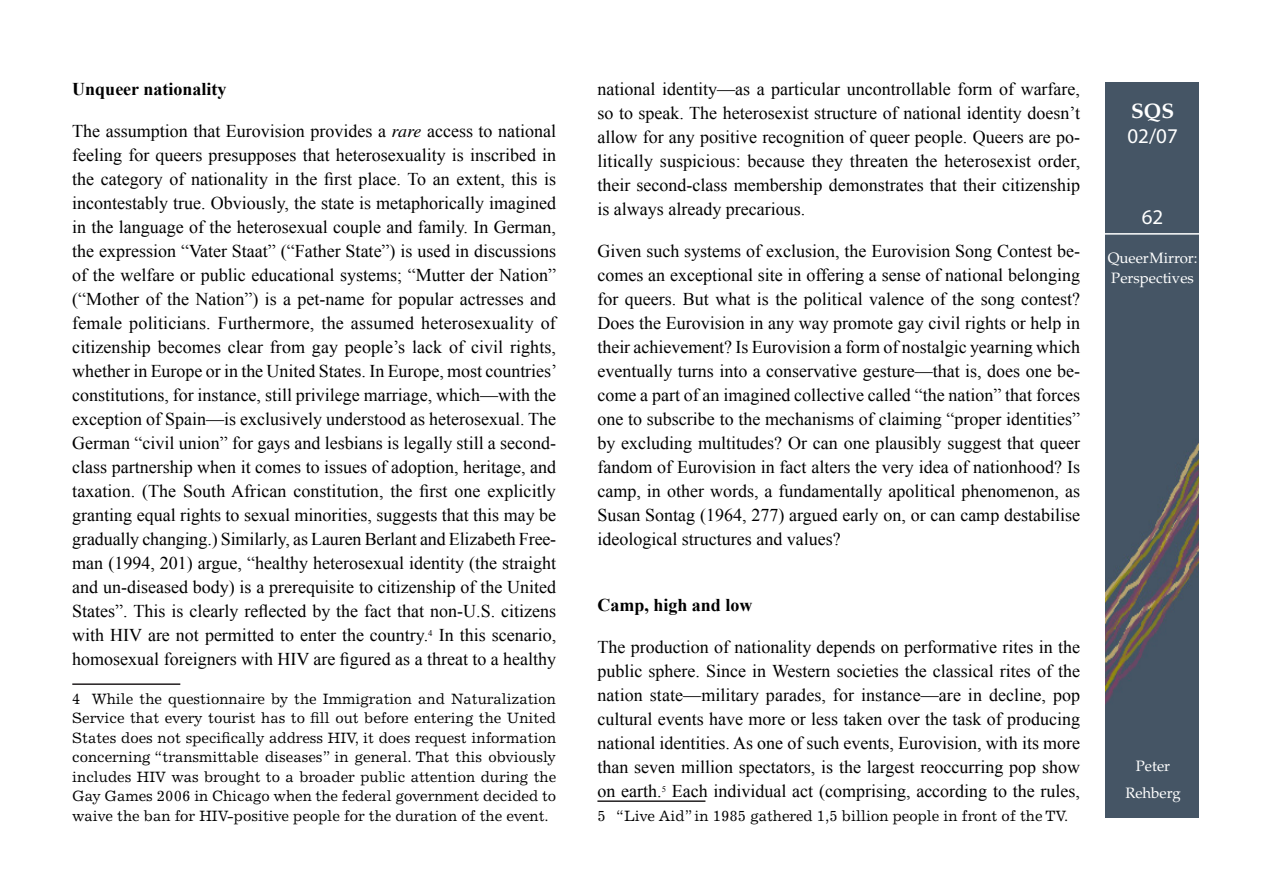
<style>
.page{position:relative;width:1263px;height:893px;background:#fff}
.page>*{position:absolute;margin:0;border:0;box-sizing:border-box;transform-origin:0 0}
.t1{font:21px "Myriad Pro";color:#fff}
.t2{font:700 21px "Palatino LT Std";color:#fff}
.tekstivartalo{font:18px/24px "Times New Roman";color:#000;text-align:justify}
.viitteet{font:18px/24px "Times New Roman";color:#000;text-align:justify}
.tekstivartalo-2{font:700 18px "Times New Roman";color:#000}
.viitteet-2{font:15px/19.5px "Excelsior LT Std";color:#000;text-align:justify}
.t3{font:15px/27px "Palatino LT Std";color:#fff;text-align:center}
.s1{font-family:"Times LT Std";font-style:italic}
</style>
<div class="page">
<img style="left:1106px;top:82px;width:92px;height:736px">
<hr style="left:1100px;top:233px;width:103px;height:2px;background:#fff">
<hr style="left:72px;top:683px;width:108px;height:2px;background:#231f20">
<hr style="left:597px;top:800px;width:108px;height:2px;background:#231f20">
<p class="tekstivartalo-2" style="left:72px;top:76px;width:156px">Unqueer nationality</p>
<p class="tekstivartalo" style="left:72px;top:118px;width:486px">The assumption that Eurovision provides a <span class="s1">rare</span> access to national feeling for queers presupposes that heterosexuality is inscribed in the category of nationality in the first place. To an extent, this is incontestably true. Obviously, the state is metaphorically imagined in the language of the heterosexual couple and family. In German, the expression “Vater Staat” (“Father State”) is used in discussions of the welfare or public educational systems; “Mutter der Nation” (“Mother of the Nation”) is a pet-name for popular actresses and female politicians. Furthermore, the assumed heterosexuality of citizenship becomes clear from gay people’s lack of civil rights, whether in Europe or in the United States. In Europe, most countries’ constitutions, for instance, still privilege marriage, which—with the exception of Spain—is exclusively understood as heterosexual. The German “civil union” for gays and lesbians is legally still a second&shy;class partnership when it comes to issues of adoption, heritage, and taxation. (The South African constitution, the first one explicitly granting equal rights to sexual minorities, suggests that this may be gradually changing.) Similarly, as Lauren Berlant and Elizabeth Free&shy;man (1994, 201) argue, “healthy heterosexual identity (the straight and un-diseased body) is a prerequisite to citizenship of the United States”. This is clearly reflected by the fact that non-U.S. citizens with HIV are not permitted to enter the country.<sup>4</sup> In this scenario, homosexual foreigners with HIV are figured as a threat to a healthy</p>
<p class="viitteet-2" style="left:72px;top:689px;width:485px">4 While the questionnaire by the Immigration and Naturalization Service that every tourist has to fill out before entering the United States does not specifically address HIV, it does request information concerning “transmittable diseases” in general. That this obviously includes HIV was brought to a broader public attention during the Gay Games 2006 in Chicago when the federal government decided to waive the ban for HIV-positive people for the duration of the event.</p>
<p class="viitteet" style="left:597px;top:76px;width:484px">national identity—as a particular uncontrollable form of warfare, so to speak. The heterosexist structure of national identity doesn’t allow for any positive recognition of queer people. Queers are po&shy;litically suspicious: because they threaten the heterosexist order, their second-class membership demonstrates that their citizenship is always already precarious.</p>
<p class="tekstivartalo" style="left:597px;top:238px;width:484px">Given such systems of exclusion, the Eurovision Song Contest be&shy;comes an exceptional site in offering a sense of national belonging for queers. But what is the political valence of the song contest?<br>Does the Eurovision in any way promote gay civil rights or help in their achievement? Is Eurovision a form of nostalgic yearning which eventually turns into a conservative gesture—that is, does one be&shy;come a part of an imagined collective called “the nation” that forces one to subscribe to the mechanisms of claiming “proper identities” by excluding multitudes? Or can one plausibly suggest that queer fandom of Eurovision in fact alters the very idea of nationhood? Is camp, in other words, a fundamentally apolitical phenomenon, as Susan Sontag (1964, 277) argued early on, or can camp destabilise ideological structures and values?</p>
<p class="tekstivartalo-2" style="left:597px;top:592px;width:157px">Camp, high and low</p>
<p class="tekstivartalo" style="left:597px;top:634px;width:484px">The production of nationality depends on performative rites in the public sphere. Since in Western societies the classical rites of the nation state—military parades, for instance—are in decline, pop cultural events have more or less taken over the task of producing national identities. As one of such events, Eurovision, with its more than seven million spectators, is the largest reoccurring pop show on earth.<sup>5</sup> Each individual act (comprising, according to the rules,</p>
<p class="viitteet-2" style="left:597px;top:806px;width:472px">5 “Live Aid” in 1985 gathered 1,5 billion people in front of the TV.</p>
<p class="t2" style="left:1131px;top:99px;width:45px">SQS</p>
<p class="t1" style="left:1127px;top:123px;width:52px">02/07</p>
<p class="t1" style="left:1142px;top:204px;width:23px">62</p>
<p class="t3" style="left:1108px;top:249px;width:91px;line-height:19.5px;text-align:left">QueerMirror:<br>Perspectives</p>
<p class="t3" style="left:1125px;top:753px;width:57px">Peter<br>Rehberg</p>
</div>
